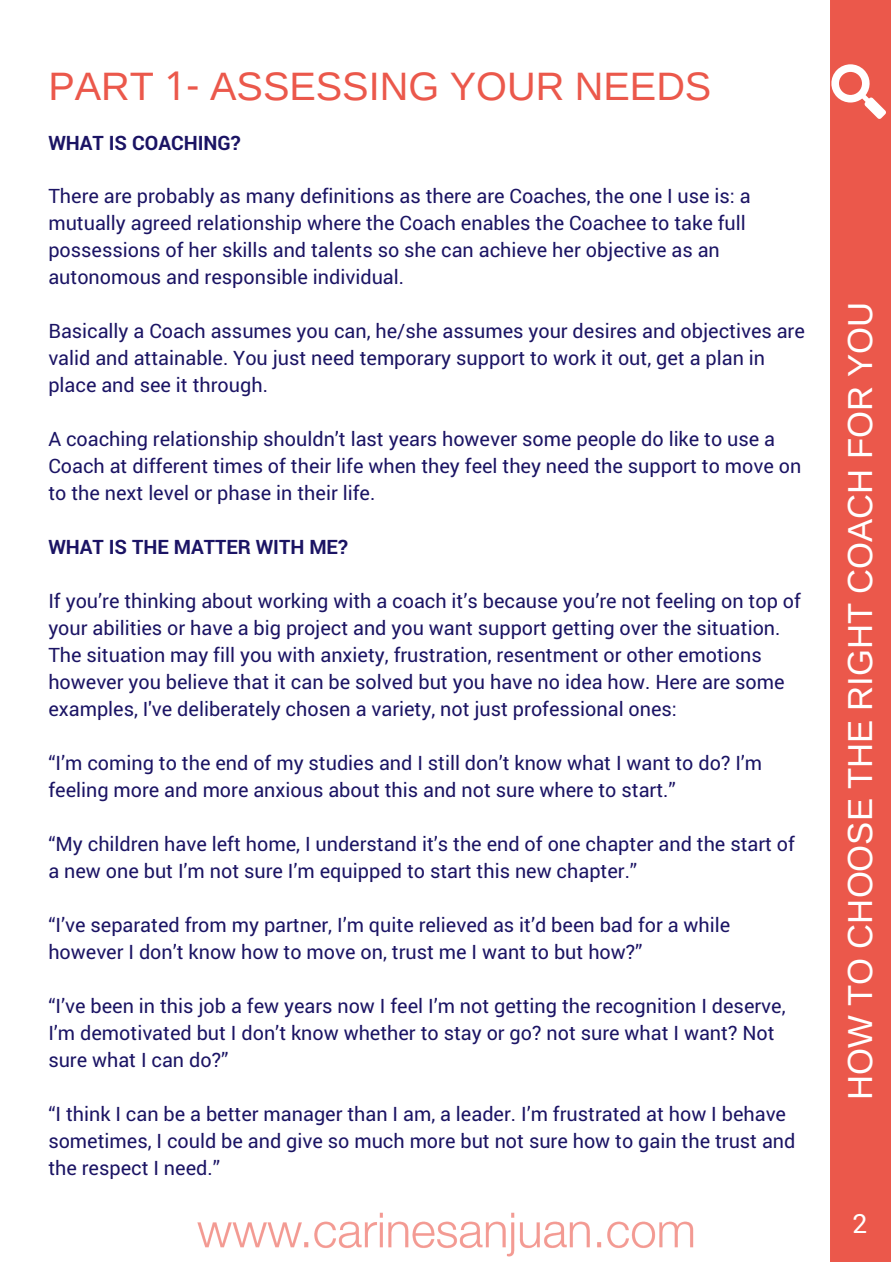
<style>
.page{position:relative;width:893px;height:1263px;background:#fff}
.page>*{position:absolute;margin:0;border:0;box-sizing:border-box;transform-origin:0 0}
.t1{font:39.6px "Liberation Sans";color:#eb584b}
.t2{font:34.65px "Liberation Sans";color:#fff}
.t3{font:26.4px "Roboto";color:#fff}
.t4{font:19.8px/27px "Roboto";color:#1b1464}
.t5{font:700 19.8px "Roboto";color:#1b1464}
.s1{font-family:"Noto Sans Devanagari"}
</style>
<div class="page">
<div style="left:830px;top:0;width:60px;height:1262px;background:#eb584b"></div>
<img style="left:198px;top:1212px;width:496px;height:45px">
<svg style="left:831px;top:64px;width:55px;height:55px"></svg>
<h1 class="t1" style="left:48px;top:64px;width:664px">PART <span class="s1">1-</span> ASSESSING YOUR NEEDS</h1>
<p class="t5" style="left:48px;top:129px;width:194px">WHAT IS COACHING?</p>
<p class="t4" style="left:48px;top:182px;width:703px">There are probably as many definitions as there are Coaches, the one I use is: a mutually agreed relationship where the Coach enables the Coachee to take full possessions of her skills and talents so she can achieve her objective as an autonomous and responsible individual.</p>
<p class="t4" style="left:48px;top:317px;width:758px">Basically a Coach assumes you can, he/she assumes your desires and objectives are valid and attainable. You just need temporary support to work it out, get a plan in place and see it through.</p>
<p class="t4" style="left:48px;top:425px;width:754px">A coaching relationship shouldn’t last years however some people do like to use a<br>Coach at different times of their life when they feel they need the support to move on to the next level or phase in their life.</p>
<p class="t5" style="left:48px;top:533px;width:301px">WHAT IS THE MATTER WITH ME?</p>
<p class="t4" style="left:48px;top:587px;width:754px">If you’re thinking about working with a coach it’s because you’re not feeling on top of your abilities or have a big project and you want support getting over the situation.<br>The situation may fill you with anxiety, frustration, resentment or other emotions however you believe that it can be solved but you have no idea how. Here are some examples, I've deliberately chosen a variety, not just professional ones:</p>
<p class="t4" style="left:48px;top:749px;width:715px">“I’m coming to the end of my studies and I still don’t know what I want to do? I’m feeling more and more anxious about this and not sure where to start.”</p>
<p class="t4" style="left:48px;top:830px;width:748px">“My children have left home, I understand it’s the end of one chapter and the start of a new one but I’m not sure I’m equipped to start this new chapter.”</p>
<p class="t4" style="left:48px;top:911px;width:683px">“I’ve separated from my partner, I’m quite relieved as it’d been bad for a while however I don’t know how to move on, trust me I want to but how?”</p>
<p class="t4" style="left:48px;top:992px;width:738px">“I’ve been in this job a few years now I feel I’m not getting the recognition I deserve,<br>I’m demotivated but I don’t know whether to stay or go? not sure what I want? Not sure what I can do?”</p>
<p class="t4" style="left:48px;top:1099px;width:748px">“I think I can be a better manager than I am, a leader. I’m frustrated at how I behave sometimes, I could be and give so much more but not sure how to gain the trust and the respect I need.”</p>
<h2 class="t2" style="left:840px;top:1100px;width:799px;rotate:-90deg">HOW TO CHOOSE THE RIGHT COACH FOR YOU</h2>
<h3 class="t3" style="left:852px;top:1205px;width:16px">2</h3>
</div>
